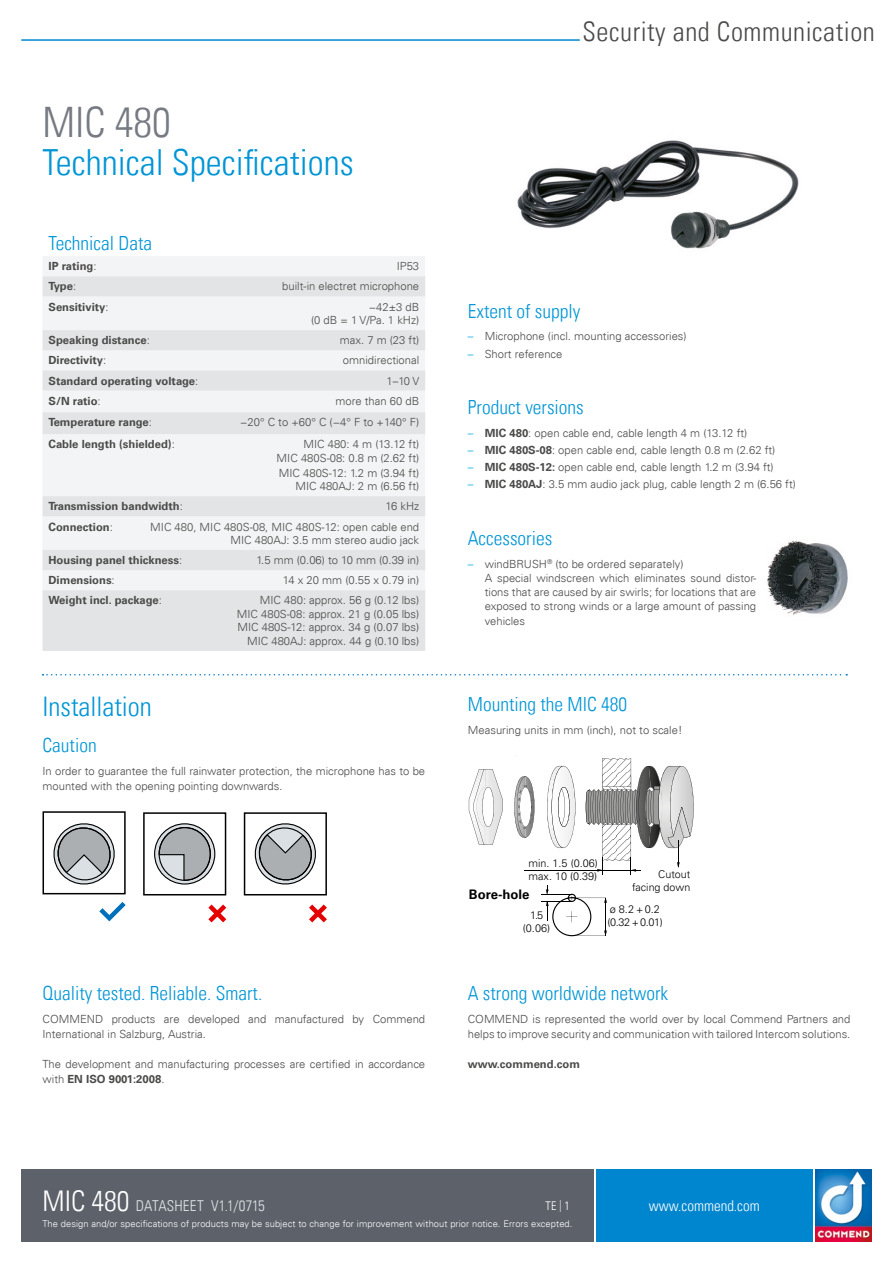
<style>
.page{position:relative;width:893px;height:1263px;background:#fff}
.page>*{position:absolute;margin:0;border:0;box-sizing:border-box;transform-origin:0 0}
.t1{font:42px "Univers Com 47 Light Cond";color:#757a83}
.t2{font:36px "Univers Com 47 Light Cond";color:#0095d6}
.t3{font:27px "Univers Com 47 Light Cond";letter-spacing:.02em;color:#4a4a49}
.t4{font:27px "Univers Com 47 Light Cond";color:#0095d6}
.t5{font:19.5px "Univers Com 47 Light Cond";color:#0095d6}
.t6{font:15px "Univers Com 47 Light Cond";letter-spacing:.005em;color:#e0e4e7}
.t7{font:15px "Univers Com 47 Light Cond";color:#fff}
.t8{font:700 13.2px "Univers Com 65";color:#000}
.t9{font:12px "Univers Com 47 Light Cond";color:#fff}
.t10{font:300 11.25px/13.5px "Univers Com 45";color:#4a4a49;text-align:right}
.t11{font:700 11.25px "Univers Com 65";color:#4a4a49}
.t12{font:300 10.95px/12.9px "Univers Com 45";color:#000;text-align:center}
.t13{font:300 10.8px/12.8px "Univers Com 45";color:#000}
.t14{font:300 10.65px/12.6px "Univers Com 45";color:#000;text-align:right}
.t15{font:300 9.3px "Univers Com 45";letter-spacing:.01em;color:#fff}
.s1{font-family:"Univers Com 45";font-weight:300}
.s2{color:#00ace9}
.s3{font-family:"Univers Com 65";font-weight:700}
.s4{font-size:28.5px;color:#fff}
.s5{color:#e0e4e7}
</style>
<div class="page">
<img style="left:815px;top:1169px;width:57px;height:73px">
<img style="left:517px;top:140px;width:282px;height:109px">
<div style="left:21px;top:1169px;width:573px;height:73px;background:#5d626a"></div>
<div style="left:596px;top:1169px;width:216px;height:73px;background:#0086ce"></div>
<hr style="left:21px;top:39px;width:559px;height:2px;background:#0086ce">
<div style="left:43px;top:256px;width:382px;height:20px;background:#f2f4f5"></div>
<svg style="left:43px;top:276px;width:382px;height:375px;fill:#f0f2f3"></svg>
<img style="left:767px;top:540px;width:81px;height:75px">
<svg style="left:53px;top:823px;width:62px;height:62px"></svg>
<div style="left:43px;top:811px;width:83px;height:83px;border:2px solid #000"></div>
<svg style="left:99px;top:902px;width:27px;height:20px"></svg>
<svg style="left:254px;top:823px;width:62px;height:62px"></svg>
<div style="left:244px;top:812px;width:83px;height:83px;border:2px solid #000"></div>
<svg style="left:309px;top:904px;width:18px;height:19px"></svg>
<svg style="left:155px;top:824px;width:60px;height:60px"></svg>
<div style="left:154px;top:823px;width:61px;height:61px;border:1px solid #000;border-radius:50%"></div>
<svg style="left:158px;top:826px;width:53px;height:55px;background:#aeb1b4"></svg>
<div style="left:159px;top:827px;width:52px;height:54px;border:1px solid #000;border-radius:50%"></div>
<div style="left:143px;top:812px;width:83px;height:83px;border:2px solid #000"></div>
<svg style="left:208px;top:904px;width:19px;height:19px"></svg>
<hr style="left:572px;top:936px;width:34px;height:1px;background:#000">
<hr style="left:572px;top:898px;width:34px;height:1px;background:#000">
<hr style="left:605px;top:898px;width:1px;height:37px;background:#000">
<svg style="left:546px;top:885px;width:45px;height:51px"></svg>
<hr style="left:541px;top:901px;width:31px;height:1px;background:#000">
<hr style="left:541px;top:894px;width:31px;height:1px;background:#000">
<svg style="left:469px;top:769px;width:34px;height:76px"></svg>
<svg style="left:514px;top:776px;width:21px;height:61px"></svg>
<hr style="left:524px;top:870px;width:116px;height:1px;background:#000">
<svg style="left:585px;top:758px;width:109px;height:117px"></svg>
<svg style="left:547px;top:766px;width:28px;height:82px"></svg>
<svg style="left:43px;top:674px;width:804px;height:1px"></svg>
<h1 class="t1" style="left:43px;top:97px;width:130px">MIC 480</h1>
<h2 class="t2" style="left:43px;top:141px;width:313px">Technical Specifications</h2>
<h3 class="t5" style="left:49px;top:232px;width:105px">Technical Data</h3>
<p class="t11" style="left:49px;top:260px;width:50px">IP rating<span class="s1">:</span></p>
<p class="t10" style="left:397px;top:260px;width:24px">IP53</p>
<p class="t11" style="left:49px;top:280px;width:29px">Type<span class="s1">:</span></p>
<p class="t10" style="left:282px;top:280px;width:138px">built-in electret microphone</p>
<p class="t11" style="left:49px;top:300px;width:62px">Sensitivity<span class="s1">:</span></p>
<p class="t10" style="left:311px;top:300px;width:110px">−42±3 dB<br>(0 dB = 1 V/Pa. 1 kHz)</p>
<p class="t11" style="left:49px;top:334px;width:103px">Speaking distance<span class="s1">:</span></p>
<p class="t10" style="left:340px;top:334px;width:81px">max. 7 m (23 ft)</p>
<p class="t11" style="left:49px;top:354px;width:59px">Directivity<span class="s1">:</span></p>
<p class="t10" style="left:343px;top:354px;width:78px">omnidirectional</p>
<p class="t11" style="left:49px;top:374px;width:151px">Standard operating voltage<span class="s1">:</span></p>
<p class="t10" style="left:386px;top:374px;width:34px">1–10 V</p>
<p class="t11" style="left:49px;top:394px;width:54px">S/N ratio<span class="s1">:</span></p>
<p class="t10" style="left:335px;top:394px;width:85px">more than 60 dB</p>
<p class="t11" style="left:49px;top:416px;width:105px">Temperature range<span class="s1">:</span></p>
<p class="t10" style="left:240px;top:416px;width:181px">−20° C to +60° C (−4° F to +140° F)</p>
<p class="t11" style="left:49px;top:437px;width:128px">Cable length (shielded)<span class="s1">:</span></p>
<p class="t10" style="left:277px;top:437px;width:144px">MIC 480: 4 m (13.12 ft)<br>MIC 480S-08: 0.8 m (2.62 ft)</p>
<p class="t10" style="left:279px;top:466px;width:142px">MIC 480S-12: 1.2 m (3.94 ft)<br>MIC 480AJ: 2 m (6.56 ft)</p>
<p class="t11" style="left:49px;top:500px;width:136px">Transmission bandwidth<span class="s1">:</span></p>
<p class="t10" style="left:385px;top:500px;width:35px">16 kHz</p>
<p class="t11" style="left:49px;top:520px;width:66px">Connection<span class="s1">:</span></p>
<p class="t10" style="left:150px;top:520px;width:270px">MIC 480, MIC 480S-08, MIC 480S-12: open cable end<br>MIC 480AJ: 3.5 mm stereo audio jack</p>
<p class="t11" style="left:49px;top:553px;width:135px">Housing panel thickness<span class="s1">:</span></p>
<p class="t10" style="left:257px;top:553px;width:164px">1.5 mm (0.06) to 10 mm (0.39 in)</p>
<p class="t11" style="left:49px;top:574px;width:68px">Dimensions<span class="s1">:</span></p>
<p class="t10" style="left:283px;top:573px;width:138px">14 x 20 mm (0.55 x 0.79 in)</p>
<p class="t11" style="left:49px;top:594px;width:115px">Weight incl. package<span class="s1">:</span></p>
<p class="t10" style="left:237px;top:594px;width:184px">MIC 480: approx. 56 g (0.12 lbs)<br>MIC 480S-08: approx. 21 g (0.05 lbs)<br>MIC 480S-12: approx. 34 g (0.07 lbs)<br>MIC 480AJ: approx. 44 g (0.10 lbs)</p>
<h3 class="t4" style="left:43px;top:690px;width:111px">Installation</h3>
<h3 class="t5" style="left:43px;top:733px;width:56px">Caution</h3>
<p class="t10" style="left:43px;top:763px;width:384px;line-height:15px;text-align:left">In order to guarantee the full rainwater protection, the microphone has to be mounted with the opening pointing downwards.</p>
<h3 class="t5" style="left:43px;top:981px;width:221px">Quality tested. Reliable. Smart.</h3>
<p class="t10" style="left:43px;top:1012px;width:384px;line-height:15px;text-align:left">COMMEND products are developed and manufactured by Commend<br>International in Salzburg, Austria.</p>
<p class="t10" style="left:43px;top:1057px;width:384px">The development and manufacturing processes are certified in accordance</p>
<p class="t11" style="left:43px;top:1072px;width:123px"><span class="s1">with</span> EN ISO 9001:2008<span class="s1">.</span></p>
<h3 class="t3" style="left:582px;top:15px;width:294px">Security and Communication</h3>
<h3 class="t5" style="left:468px;top:299px;width:114px">Extent of supply</h3>
<p class="t10" style="left:468px;top:330px;width:220px"><span class="s2">–</span> Microphone (incl. mounting accessories)</p>
<p class="t10" style="left:468px;top:347px;width:96px"><span class="s2">–</span> Short reference</p>
<h3 class="t5" style="left:468px;top:396px;width:117px">Product versions</h3>
<p class="t10" style="left:468px;top:426px;width:281px"><span class="s2">–</span> <span class="s3">MIC 480</span>: open cable end, cable length 4 m (13.12 ft)</p>
<p class="t10" style="left:468px;top:443px;width:309px"><span class="s2">–</span> <span class="s3">MIC 480S-08</span>: open cable end, cable length 0.8 m (2.62 ft)</p>
<p class="t10" style="left:468px;top:460px;width:307px"><span class="s2">–</span> <span class="s3">MIC 480S-12:</span> open cable end, cable length 1.2 m (3.94 ft)</p>
<p class="t10" style="left:468px;top:478px;width:329px"><span class="s2">–</span> <span class="s3">MIC 480AJ</span>: 3.5 mm audio jack plug, cable length 2 m (6.56 ft)</p>
<h3 class="t5" style="left:468px;top:526px;width:86px">Accessories</h3>
<p class="t10" style="left:485px;top:557px;width:273px;line-height:14.2px;text-align:left;text-indent:-17px"><span class="s2">–</span> windBRUSH<sup>®</sup> (to be ordered separately)<br>A special windscreen which eliminates sound distor&shy;tions that are caused by air swirls; for locations that are exposed to strong winds or a large amount of passing vehicles</p>
<h3 class="t5" style="left:468px;top:692px;width:161px">Mounting the MIC 480</h3>
<p class="t10" style="left:468px;top:723px;width:216px">Measuring units in mm (inch), not to scale!</p>
<p class="t8" style="left:468px;top:728px;width:63px">Mounting</p>
<p class="t13" style="left:528px;top:857px;width:71px">min. 1.5 (0.06) max. 10 (0.39)</p>
<p class="t12" style="left:523px;top:908px;width:29px">1.5 (0.06)</p>
<p class="t12" style="left:607px;top:903px;width:57px;text-align:left">ø 8.2 + 0.2 (0.32 + 0.01)</p>
<p class="t14" style="left:632px;top:868px;width:60px">Cutout facing down</p>
<p class="t8" style="left:469px;top:886px;width:62px">Bore-hole</p>
<h3 class="t5" style="left:468px;top:981px;width:202px">A strong worldwide network</h3>
<p class="t10" style="left:468px;top:1012px;width:384px;line-height:15px;text-align:left">COMMEND is represented the world over by local Commend Partners and helps to improve security and communication with tailored Intercom solutions.</p>
<p class="t11" style="left:468px;top:1057px;width:114px">www.commend.com</p>
<h3 class="t6" style="left:43px;top:1197px;width:224px"><span class="s4">MIC 480</span> DATASHEET V1.1/0715</h3>
<p class="t9" style="left:545px;top:1198px;width:26px">TE <span class="s5">|</span> 1</p>
<p class="t15" style="left:43px;top:1218px;width:531px">The design and/or specifications of products may be subject to change for improvement without prior notice. Errors excepted.</p>
<h3 class="t7" style="left:649px;top:1197px;width:112px">www.commend.com</h3>
</div>
